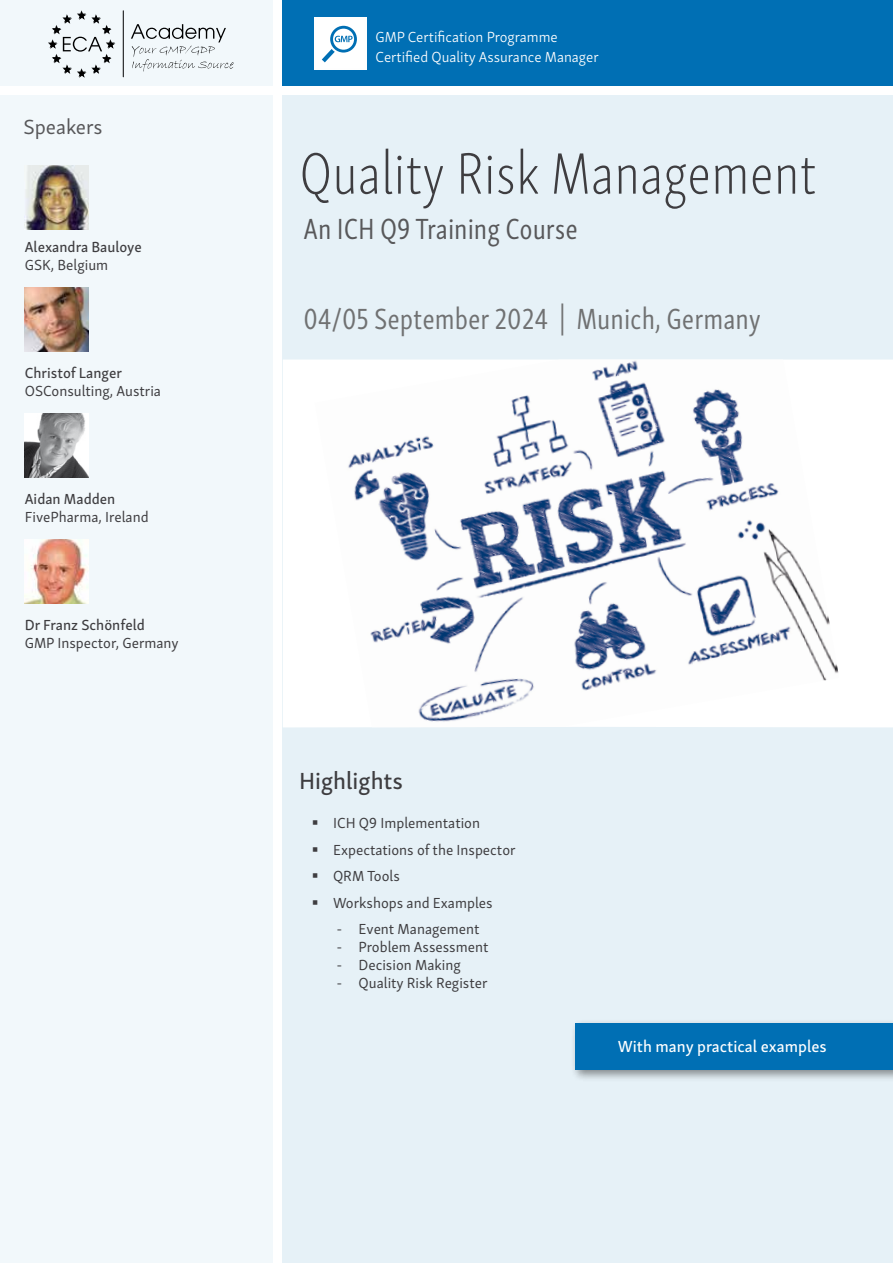
<style>
.page{position:relative;width:893px;height:1263px;background:#fff}
.page>*{position:absolute;margin:0;border:0;box-sizing:border-box;transform-origin:0 0}
.t1{font:60px "Skolar Sans Latn Cp El";color:#3e3d40}
.t2{font:30px "Skolar Sans Latn Cp";color:#707172}
.t3{font:30px "Skolar Sans Latn Cp";color:#58585a}
.t4{font:24px "Skolar Sans Latn Me";color:#3e3d40}
.t5{font:21px "Skolar Sans Latn";color:#58585a}
.t6{font:16.5px "Skolar Sans Latn Me";color:#fff}
.t7{font:15px/26.5px "Skolar Sans Latn";color:#3e3d40}
.t8{font:15px "Skolar Sans Latn Me";color:#3e3d40}
.t9{font:300 15px/19.5px "Skolar Sans Latn";color:#fff}
.s1{font-family:"Myriad Pro"}
</style>
<div class="page">
<div style="left:283px;top:96px;width:610px;height:1167px;background:#e6f1f7"></div>
<div style="left:283px;top:0;width:610px;height:85px;background:#006fb4"></div>
<div style="left:283px;top:360px;width:610px;height:367px;background:#fff"></div>
<img style="left:315px;top:360px;width:524px;height:367px">
<div style="left:0;top:96px;width:272px;height:1167px;background:#f2f8fb"></div>
<img style="left:25px;top:165px;width:63px;height:65px">
<img style="left:25px;top:287px;width:63px;height:65px">
<img style="left:25px;top:413px;width:63px;height:65px">
<img style="left:25px;top:539px;width:63px;height:65px">
<div style="left:0;top:0;width:272px;height:85px;background:#f2f8fb"></div>
<hr style="left:123px;top:11px;width:1px;height:66px;background:#000">
<svg style="left:131px;top:24px;width:103px;height:48px"></svg>
<svg style="left:48px;top:10px;width:67px;height:68px"></svg>
<div style="left:571px;top:1019px;width:322px;height:63px;background:#000;opacity:.43"></div>
<div style="left:575px;top:1024px;width:318px;height:46px;background:#006fb4"></div>
<div style="left:314px;top:17px;width:53px;height:53px;background:#fefefe"></div>
<svg style="left:322px;top:26px;width:35px;height:36px"></svg>
<h3 class="t5" style="left:23px;top:111px;width:81px">Speakers</h3>
<p class="t8" style="left:25px;top:235px;width:118px">Alexandra Bauloye</p>
<p class="t7" style="left:25px;top:250px;width:85px">GSK, Belgium</p>
<p class="t8" style="left:25px;top:361px;width:99px">Christof Langer</p>
<p class="t7" style="left:25px;top:376px;width:138px">OSConsulting, Austria</p>
<p class="t8" style="left:25px;top:487px;width:92px">Aidan Madden</p>
<p class="t7" style="left:25px;top:502px;width:125px">FivePharma, Ireland</p>
<p class="t8" style="left:25px;top:613px;width:122px">Dr Franz Schönfeld</p>
<p class="t7" style="left:25px;top:628px;width:155px">GMP Inspector, Germany</p>
<p class="t9" style="left:376px;top:26px;width:225px">GMP Certification Programme<br>Certified Quality Assurance Manager</p>
<h1 class="t1" style="left:299px;top:131px;width:518px">Quality Risk Management</h1>
<h2 class="t3" style="left:303px;top:206px;width:276px">An ICH Q9 Training Course</h2>
<h2 class="t2" style="left:303px;top:296px;width:459px">04/05 September 2024 | Munich, Germany</h2>
<h3 class="t4" style="left:299px;top:762px;width:106px">Highlights</h3>
<p class="t7" style="left:333px;top:808px;width:184px">ICH Q9 Implementation<br>Expectations of the Inspector<br>QRM Tools<br>Workshops and Examples</p>
<p class="t7" style="left:337px;top:914px;width:144px"><span class="s1">-</span> Event Management</p>
<p class="t7" style="left:337px;top:932px;width:153px"><span class="s1">-</span> Problem Assessment</p>
<p class="t7" style="left:337px;top:950px;width:125px"><span class="s1">-</span> Decision Making</p>
<p class="t7" style="left:337px;top:968px;width:152px"><span class="s1">-</span> Quality Risk Register</p>
<p class="t6" style="left:618px;top:1034px;width:211px">With many practical examples</p>
</div>
